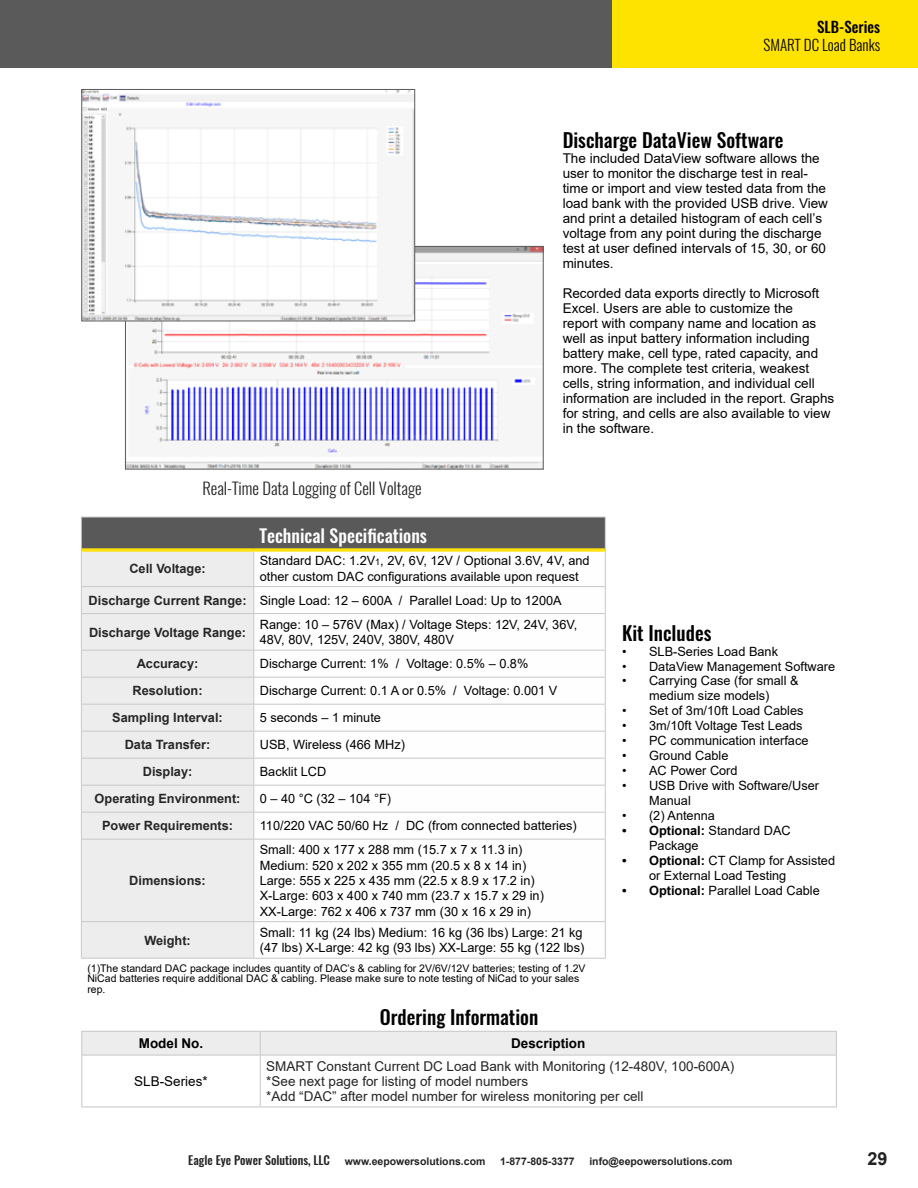
<style>
.page{position:relative;width:918px;height:1188px;background:#fff}
.page>*{position:absolute;margin:0;border:0;box-sizing:border-box;transform-origin:0 0}
.t1{font:500 19.5px "Oswald";color:#000}
.t2{font:500 18px "Oswald";color:#fefefe}
.t3{font:700 18px "Arial";color:#232323}
.t4{font:300 16.5px "Oswald";color:#232323}
.t5{font:300 15px "Oswald";color:#000}
.t6{font:500 15px "Oswald";color:#000}
.t7{font:13.5px/15px "Arial";color:#000}
.t8{font:13.5px/15px "Arial";color:#252525}
.t9{font:700 13.5px "Arial";color:#000}
.t10{font:12.75px/15.3px "Arial";color:#000}
.t11{font:700 12.75px "Arial";color:#262626}
.t12{font:500 12px "Oswald";color:#232323}
.t13{font:10.5px/10.5px "Arial";color:#000}
.t14{font:700 10.5px "Arial";color:#232323}
.s1{font-size:9px}
.s2{font-weight:700;color:#262626}
.s3{font-weight:700}
.s4{font-family:"Arial";font-weight:700;font-size:10.5px}
</style>
<div class="page">
<div style="left:0;top:0;width:613px;height:67px;background:#5a5a5a"></div>
<div style="left:613px;top:0;width:305px;height:67px;background:#ffe300"></div>
<div style="left:81px;top:517px;width:524px;height:33px;background:#595959"></div>
<div style="left:82px;top:552px;width:171px;height:406px;background:#ededed"></div>
<svg style="left:254px;top:552px;width:351px;height:406px"></svg>
<hr style="left:81px;top:517px;width:173px;height:1px;background:#c8c8c8">
<hr style="left:81px;top:517px;width:1px;height:33px;background:#c8c8c8">
<hr style="left:254px;top:517px;width:352px;height:1px;background:#c8c8c8">
<hr style="left:605px;top:517px;width:1px;height:33px;background:#c8c8c8">
<hr style="left:81px;top:550px;width:1px;height:36px;background:#c8c8c8">
<hr style="left:253px;top:552px;width:1px;height:34px;background:#c8c8c8">
<hr style="left:605px;top:550px;width:1px;height:36px;background:#c8c8c8">
<hr style="left:81px;top:586px;width:173px;height:1px;background:#c8c8c8">
<svg style="left:81px;top:587px;width:1px;height:26px"></svg>
<hr style="left:254px;top:586px;width:352px;height:1px;background:#c8c8c8">
<svg style="left:253px;top:587px;width:1px;height:26px"></svg>
<svg style="left:605px;top:587px;width:1px;height:26px"></svg>
<hr style="left:81px;top:613px;width:173px;height:1px;background:#c8c8c8">
<hr style="left:81px;top:614px;width:1px;height:36px;background:#c8c8c8">
<hr style="left:254px;top:613px;width:352px;height:1px;background:#c8c8c8">
<hr style="left:253px;top:614px;width:1px;height:36px;background:#c8c8c8">
<hr style="left:605px;top:614px;width:1px;height:36px;background:#c8c8c8">
<hr style="left:81px;top:650px;width:173px;height:1px;background:#c8c8c8">
<hr style="left:254px;top:650px;width:352px;height:1px;background:#c8c8c8">
<hr style="left:81px;top:677px;width:173px;height:1px;background:#c8c8c8">
<hr style="left:254px;top:677px;width:352px;height:1px;background:#c8c8c8">
<hr style="left:81px;top:704px;width:173px;height:1px;background:#c8c8c8">
<hr style="left:254px;top:704px;width:352px;height:1px;background:#c8c8c8">
<hr style="left:81px;top:731px;width:173px;height:1px;background:#c8c8c8">
<hr style="left:254px;top:731px;width:352px;height:1px;background:#c8c8c8">
<hr style="left:81px;top:758px;width:173px;height:1px;background:#c8c8c8">
<hr style="left:254px;top:758px;width:352px;height:1px;background:#c8c8c8">
<hr style="left:81px;top:785px;width:173px;height:1px;background:#c8c8c8">
<hr style="left:254px;top:785px;width:352px;height:1px;background:#c8c8c8">
<hr style="left:81px;top:812px;width:173px;height:1px;background:#c8c8c8">
<svg style="left:81px;top:651px;width:1px;height:188px"></svg>
<hr style="left:254px;top:812px;width:352px;height:1px;background:#c8c8c8">
<svg style="left:253px;top:651px;width:1px;height:188px"></svg>
<svg style="left:605px;top:651px;width:1px;height:188px"></svg>
<hr style="left:81px;top:839px;width:173px;height:1px;background:#c8c8c8">
<hr style="left:81px;top:840px;width:1px;height:81px;background:#c8c8c8">
<hr style="left:254px;top:839px;width:352px;height:1px;background:#c8c8c8">
<hr style="left:253px;top:840px;width:1px;height:81px;background:#c8c8c8">
<hr style="left:605px;top:840px;width:1px;height:81px;background:#c8c8c8">
<hr style="left:81px;top:921px;width:173px;height:1px;background:#c8c8c8">
<hr style="left:81px;top:922px;width:1px;height:36px;background:#c8c8c8">
<hr style="left:254px;top:921px;width:352px;height:1px;background:#c8c8c8">
<hr style="left:253px;top:922px;width:1px;height:36px;background:#c8c8c8">
<hr style="left:605px;top:922px;width:1px;height:36px;background:#c8c8c8">
<hr style="left:81px;top:958px;width:173px;height:1px;background:#c8c8c8">
<hr style="left:254px;top:958px;width:352px;height:1px;background:#c8c8c8">
<svg style="left:82px;top:548px;width:172px;height:4px"></svg>
<svg style="left:254px;top:548px;width:351px;height:4px"></svg>
<svg style="left:81px;top:1031px;width:756px;height:24px;background:#eaeaea"></svg>
<hr style="left:81px;top:1055px;width:179px;height:1px;background:#cbcbcb">
<hr style="left:81px;top:1056px;width:1px;height:50px;background:#cbcbcb">
<hr style="left:260px;top:1055px;width:577px;height:1px;background:#cbcbcb">
<hr style="left:260px;top:1056px;width:1px;height:50px;background:#cbcbcb">
<hr style="left:836px;top:1056px;width:1px;height:50px;background:#cbcbcb">
<hr style="left:81px;top:1106px;width:179px;height:1px;background:#cbcbcb">
<hr style="left:260px;top:1106px;width:577px;height:1px;background:#cbcbcb">
<img style="left:127px;top:248px;width:415px;height:219px">
<img style="left:83px;top:91px;width:330px;height:228px">
<div style="left:81px;top:89px;width:334px;height:232px;border:1px solid #5a5a5a"></div>
<p class="t6" style="left:817px;top:16px;width:64px">SLB-Series</p>
<p class="t5" style="left:764px;top:35px;width:118px">SMART DC Load Banks</p>
<p class="t4" style="left:202px;top:477px;width:221px">Real-Time Data Logging of Cell Voltage</p>
<h2 class="t2" style="left:260px;top:523px;width:169px">Technical Specifications</h2>
<h1 class="t1" style="left:563px;top:127px;width:222px">Discharge DataView Software</h1>
<p class="t7" style="left:563px;top:151px;width:267px">The included DataView software allows the user to monitor the discharge test in real&shy;time or import and view tested data from the load bank with the provided USB drive. View and print a detailed histogram of each cell’s voltage from any point during the discharge test at user defined intervals of 15, 30, or 60 minutes.</p>
<p class="t7" style="left:563px;top:286px;width:273px">Recorded data exports directly to Microsoft Excel. Users are able to customize the<br>report with company name and location as well as input battery information including battery make, cell type, rated capacity, and more. The complete test criteria, weakest cells, string information, and individual cell information are included in the report. Graphs for string, and cells are also available to view in the software.</p>
<p class="t11" style="left:129px;top:559px;width:78px">Cell Voltage:</p>
<p class="t10" style="left:260px;top:553px;width:331px">Standard DAC: 1.2V<span class="s1">1</span>, 2V, 6V, 12V / Optional 3.6V, 4V, and other custom DAC configurations available upon request</p>
<p class="t10" style="left:89px;top:593px;width:475px"><span class="s2">Discharge Current Range:</span> Single Load: 12 – 600A / Parallel Load: Up to 1200A</p>
<p class="t11" style="left:89px;top:623px;width:159px">Discharge Voltage Range:</p>
<p class="t10" style="left:260px;top:617px;width:319px">Range: 10 – 576V (Max) / Voltage Steps: 12V, 24V, 36V,<br>48V, 80V, 125V, 240V, 380V, 480V</p>
<p class="t11" style="left:137px;top:655px;width:63px">Accuracy:</p>
<p class="t10" style="left:260px;top:656px;width:270px">Discharge Current: 1% / Voltage: 0.5% – 0.8%</p>
<p class="t11" style="left:133px;top:682px;width:72px">Resolution:</p>
<p class="t10" style="left:260px;top:683px;width:299px">Discharge Current: 0.1 A or 0.5% / Voltage: 0.001 V</p>
<p class="t11" style="left:112px;top:709px;width:112px">Sampling Interval:</p>
<p class="t10" style="left:260px;top:710px;width:123px">5 seconds – 1 minute</p>
<p class="t11" style="left:125px;top:736px;width:87px">Data Transfer:</p>
<p class="t10" style="left:260px;top:737px;width:147px">USB, Wireless (466 MHz)</p>
<p class="t11" style="left:143px;top:763px;width:51px">Display:</p>
<p class="t10" style="left:260px;top:764px;width:68px">Backlit LCD</p>
<p class="t11" style="left:95px;top:790px;width:147px">Operating Environment:</p>
<p class="t10" style="left:260px;top:791px;width:133px">0 – 40 °C (32 – 104 °F)</p>
<p class="t11" style="left:102px;top:817px;width:133px">Power Requirements:</p>
<p class="t10" style="left:260px;top:818px;width:319px">110/220 VAC 50/60 Hz / DC (from connected batteries)</p>
<p class="t11" style="left:129px;top:872px;width:78px">Dimensions:</p>
<p class="t10" style="left:260px;top:842px;width:286px">Small: 400 x 177 x 288 mm (15.7 x 7 x 11.3 in)<br>Medium: 520 x 202 x 355 mm (20.5 x 8 x 14 in)<br>Large: 555 x 225 x 435 mm (22.5 x 8.9 x 17.2 in)<br>X-Large: 603 x 400 x 740 mm (23.7 x 15.7 x 29 in)<br>XX-Large: 762 x 406 x 737 mm (30 x 16 x 29 in)</p>
<h1 class="t1" style="left:622px;top:619px;width:91px">Kit Includes</h1>
<p class="t10" style="left:622px;top:643px;width:157px">• SLB-Series Load Bank</p>
<p class="t10" style="left:622px;top:658px;width:215px">• DataView Management Software</p>
<p class="t10" style="left:622px;top:673px;width:178px;text-align:center">• Carrying Case (for small &amp; medium size models)</p>
<p class="t10" style="left:622px;top:703px;width:183px">• Set of 3m/10ft Load Cables</p>
<p class="t10" style="left:622px;top:718px;width:182px">• 3m/10ft Voltage Test Leads</p>
<p class="t10" style="left:622px;top:733px;width:188px">• PC communication interface</p>
<p class="t10" style="left:622px;top:748px;width:108px">• Ground Cable</p>
<p class="t10" style="left:622px;top:763px;width:117px">• AC Power Cord</p>
<p class="t10" style="left:649px;top:778px;width:172px;text-indent:-27px">• USB Drive with Software/User<br>Manual</p>
<p class="t10" style="left:622px;top:808px;width:94px">• (2) Antenna</p>
<p class="t10" style="left:649px;top:823px;width:143px;text-indent:-27px"><span class="s3">• Optional:</span> Standard DAC<br>Package</p>
<p class="t10" style="left:649px;top:853px;width:188px;text-indent:-27px"><span class="s3">• Optional:</span> CT Clamp for Assisted or External Load Testing</p>
<p class="t10" style="left:622px;top:883px;width:199px"><span class="s3">• Optional:</span> Parallel Load Cable</p>
<p class="t11" style="left:144px;top:931px;width:48px">Weight:</p>
<p class="t10" style="left:260px;top:925px;width:326px">Small: 11 kg (24 lbs) Medium: 16 kg (36 lbs) Large: 21 kg (47 lbs) X-Large: 42 kg (93 lbs) XX-Large: 55 kg (122 lbs)</p>
<p class="t13" style="left:87px;top:963px;width:500px">(1)The standard DAC package includes quantity of DAC’s &amp; cabling for 2V/6V/12V batteries; testing of 1.2V<br>NiCad batteries require additional DAC &amp; cabling. Please make sure to note testing of NiCad to your sales rep.</p>
<h1 class="t1" style="left:380px;top:1004px;width:160px">Ordering Information</h1>
<p class="t9" style="left:139px;top:1034px;width:66px">Model No.</p>
<p class="t9" style="left:511px;top:1034px;width:76px">Description</p>
<p class="t7" style="left:134px;top:1074px;width:75px">SLB-Series*</p>
<p class="t8" style="left:266px;top:1059px;width:469px">SMART Constant Current DC Load Bank with Monitoring (12-480V, 100-600A) *See next page for listing of model numbers<br>*Add “DAC” after model number for wireless monitoring per cell</p>
<p class="t12" style="left:188px;top:1152px;width:299px">Eagle Eye Power Solutions, LLC <span class="s4">www.eepowersolutions.com</span></p>
<p class="t14" style="left:500px;top:1154px;width:76px">1-877-805-3377</p>
<p class="t14" style="left:589px;top:1154px;width:145px">info@eepowersolutions.com</p>
<h2 class="t3" style="left:868px;top:1146px;width:22px">29</h2>
</div>
